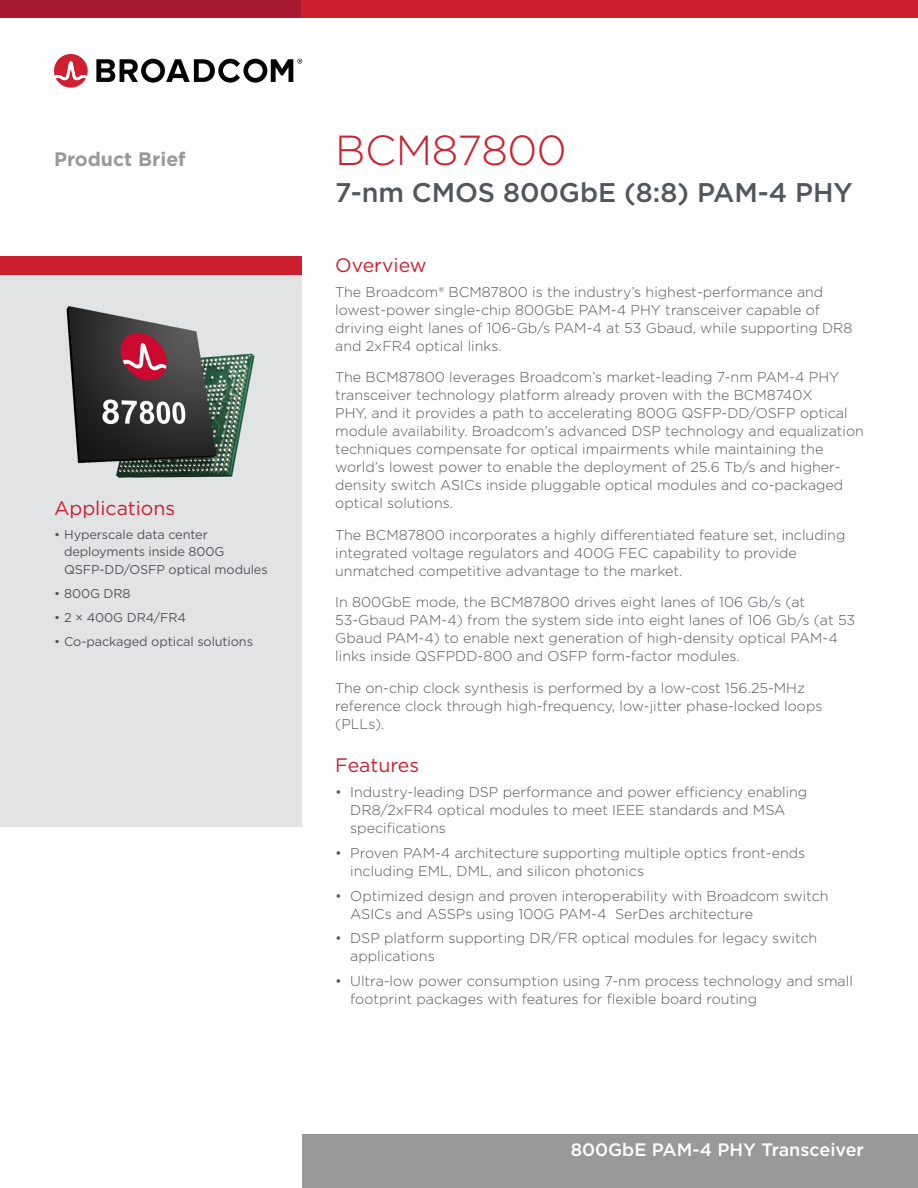
<style>
.page{position:relative;width:918px;height:1188px;background:#fff}
.page>*{position:absolute;margin:0;border:0;box-sizing:border-box;transform-origin:0 0}
.Cover_Main_Title{font:300 42px "Gotham";letter-spacing:-.01em;color:#cc2031}
.Cover_Main_Subtitle{font:500 27px "Gotham";letter-spacing:-.005em;color:#53565a}
.Body_Head{font:19.5px "Gotham";color:#cc2031}
.t1{font:700 19.5px "Gotham";color:#97999b}
.t2{font:500 18px "Gotham";color:#fff}
.Body_Text{font:300 14.25px/18px "Gotham";color:#53565a}
.t3{font:12.75px/17.2px "Gotham";letter-spacing:-.01em;color:#53565a}
</style>
<div class="page">
<svg style="left:96px;top:59px;width:206px;height:24px"></svg>
<svg style="left:54px;top:54px;width:34px;height:34px"></svg>
<div style="left:302px;top:1134px;width:616px;height:54px;background:#97999b"></div>
<div style="left:0;top:0;width:707px;height:18px;background:#a6192e"></div>
<div style="left:302px;top:0;width:616px;height:18px;background:#cc2031"></div>
<div style="left:0;top:256px;width:302px;height:571px;background:#e2e3e4"></div>
<div style="left:0;top:256px;width:302px;height:19px;background:#cc2031"></div>
<img style="left:66px;top:306px;width:189px;height:172px">
<h3 class="t1" style="left:54px;top:146px;width:133px">Product Brief</h3>
<p class="Body_Head" style="left:54px;top:496px;width:123px">Applications</p>
<p class="t3" style="left:64px;top:526px;width:205px;text-indent:-10px">• Hyperscale data center deployments inside 800G<br>QSFP-DD/OSFP optical modules</p>
<p class="t3" style="left:54px;top:584px;width:78px">• 800G DR8</p>
<p class="t3" style="left:54px;top:608px;width:134px">• 2 × 400G DR4/FR4</p>
<p class="t3" style="left:54px;top:632px;width:201px">• Co-packaged optical solutions</p>
<p class="Cover_Main_Title" style="left:335px;top:124px;width:233px">BCM87800</p>
<p class="Cover_Main_Subtitle" style="left:335px;top:175px;width:519px">7-nm CMOS 800GbE (8:8) PAM-4 PHY</p>
<p class="Body_Head" style="left:335px;top:253px;width:93px">Overview</p>
<p class="Body_Text" style="left:335px;top:282px;width:519px">The Broadcom® BCM87800 is the industry’s highest-performance and lowest-power single-chip 800GbE PAM-4 PHY transceiver capable of driving eight lanes of 106-Gb/s PAM-4 at 53 Gbaud, while supporting DR8 and 2xFR4 optical links.</p>
<p class="Body_Text" style="left:335px;top:368px;width:530px">The BCM87800 leverages Broadcom’s market-leading 7-nm PAM-4 PHY transceiver technology platform already proven with the BCM8740X<br>PHY, and it provides a path to accelerating 800G QSFP-DD/OSFP optical module availability. Broadcom’s advanced DSP technology and equalization techniques compensate for optical impairments while maintaining the world’s lowest power to enable the deployment of 25.6 Tb/s and higher&shy;density switch ASICs inside pluggable optical modules and co-packaged optical solutions.</p>
<p class="Body_Text" style="left:335px;top:525px;width:512px">The BCM87800 incorporates a highly differentiated feature set, including integrated voltage regulators and 400G FEC capability to provide unmatched competitive advantage to the market.</p>
<p class="Body_Text" style="left:335px;top:593px;width:522px">In 800GbE mode, the BCM87800 drives eight lanes of 106 Gb/s (at 53-Gbaud PAM-4) from the system side into eight lanes of 106 Gb/s (at 53<br>Gbaud PAM-4) to enable next generation of high-density optical PAM-4 links inside QSFPDD-800 and OSFP form-factor modules.</p>
<p class="Body_Text" style="left:335px;top:678px;width:489px">The on-chip clock synthesis is performed by a low-cost 156.25-MHz reference clock through high-frequency, low-jitter phase-locked loops (PLLs).</p>
<p class="Body_Head" style="left:335px;top:753px;width:85px">Features</p>
<p class="Body_Text" style="left:350px;top:783px;width:459px;text-indent:-15px">• Industry-leading DSP performance and power efficiency enabling<br>DR8/2xFR4 optical modules to meet IEEE standards and MSA specifications</p>
<p class="Body_Text" style="left:350px;top:844px;width:457px;text-indent:-15px">• Proven PAM-4 architecture supporting multiple optics front-ends including EML, DML, and silicon photonics</p>
<p class="Body_Text" style="left:350px;top:886px;width:480px;text-indent:-15px">• Optimized design and proven interoperability with Broadcom switch<br>ASICs and ASSPs using 100G PAM-4 SerDes architecture</p>
<p class="Body_Text" style="left:350px;top:929px;width:469px;text-indent:-15px">• DSP platform supporting DR/FR optical modules for legacy switch applications</p>
<p class="Body_Text" style="left:350px;top:972px;width:504px;text-indent:-15px">• Ultra-low power consumption using 7-nm process technology and small footprint packages with features for flexible board routing</p>
<p class="t2" style="left:571px;top:1138px;width:295px">800GbE PAM-4 PHY Transceiver</p>
</div>
